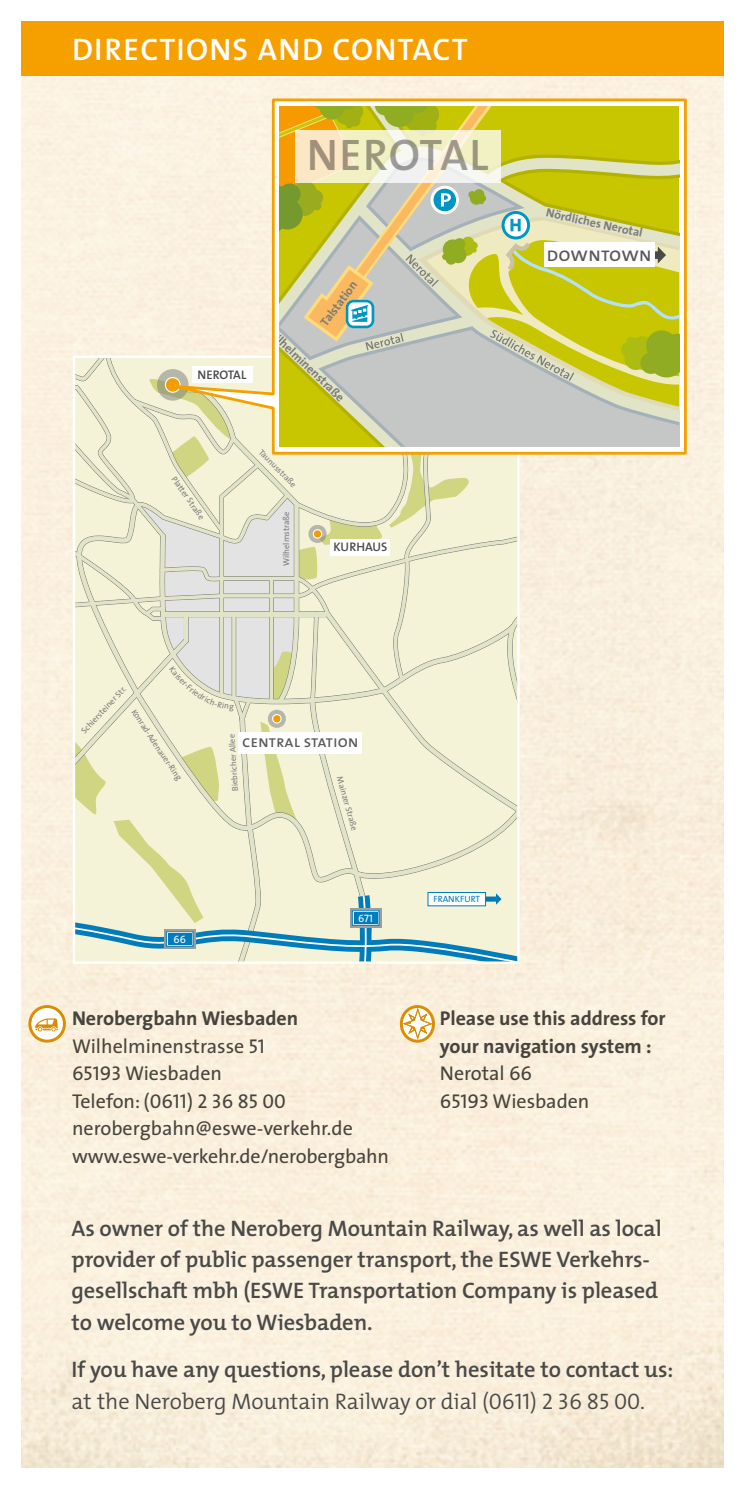
<style>
.page{position:relative;width:745px;height:1489px;background:#fff}
.page>*{position:absolute;margin:0;border:0;box-sizing:border-box;transform-origin:0 0}
.t1{font:44.5px "The Mix Semi Bold Caps";letter-spacing:.025em;color:#a3a1a2}
.t2{font:600 31.25px "The Mix";letter-spacing:.04em;color:#fff}
.t3{font:600 22.5px/31.2px "The Mix";letter-spacing:-.005em;color:#494948}
.t4{font:20px/27.5px "The Sans";color:#494948}
.t5{font:700 20px/27.5px "The Sans";letter-spacing:-.005em;color:#494948}
.t6{font:20px "The Sans Caps";color:#494948}
.t7{font:20px "The Sans Caps";color:#58585b}
.t8{font:16.75px "The Sans Caps";color:#58585b}
.t9{font:16px "The Sans Semi Bold Caps";color:#494948}
.t10{font:12.5px "The Sans Semi Bold Caps";color:#494948}
.t11{font:700 12.25px "The Sans";color:#7b7b7a}
.t12{font:10.75px "The Sans Caps";color:#fff}
.t13{font:9px "The Sans";color:#007cbb}
.t14{font:8.5px "The Sans";color:#7b7b7a}
.s1{font-weight:700}
.s2{font-family:"The Sans Caps"}
.s3{font-family:"The Sans"}
.s4{font-weight:400}
.s5{font-family:"The Sans Caps";font-weight:400}
.s6{font-weight:300}
.s7{font-family:"The Mix Semi Light Caps";font-weight:400}
</style>
<div class="page">
<div style="left:21px;top:21px;width:703px;height:1447px;background:#fbf0de"></div>
<div style="left:21px;top:21px;width:702px;height:55px;background:#f6a000"></div>
<svg style="left:135px;top:97px;width:552px;height:359px"></svg>
<div style="left:399px;top:1004px;width:35px;height:38px;border:3px solid #da8e00;border-radius:50%"></div>
<svg style="left:401px;top:1008px;width:33px;height:33px"></svg>
<svg style="left:30px;top:1006px;width:34px;height:35px"></svg>
<div style="left:28px;top:1004px;width:38px;height:38px;border:3px solid #da8e00;border-radius:50%"></div>
<svg style="left:34px;top:1018px;width:24px;height:13px"></svg>
<svg style="left:74px;top:106px;width:604px;height:856px;background:#e5e3bd"></svg>
<h2 class="t2" style="left:72px;top:23px;width:322px">Directions AND conta</h2>
<h2 class="t2" style="left:432px;top:23px;width:32px">ct</h2>
<h1 class="t1" style="left:306px;top:118px;width:184px">NEROTAL</h1>
<p class="t10" style="left:197px;top:364px;width:50px">NEROTAL</p>
<p class="t11" style="left:315px;top:318px;width:54px;rotate:-53deg">Talstation</p>
<p class="t11" style="left:276px;top:321px;width:103px;rotate:44deg">Wilhelminenstraße</p>
<p class="t14" style="left:179px;top:473px;width:52px;rotate:55deg">Platter Straße</p>
<p class="t14" style="left:265px;top:446px;width:51px;rotate:45deg">Taunusstraße</p>
<p class="t14" style="left:279px;top:566px;width:56px;rotate:-90deg">Wilhelmstraße</p>
<p class="t10" style="left:333px;top:537px;width:55px">KURHAUS</p>
<p class="t14" style="left:78px;top:727px;width:63px;rotate:-47deg">Schiersteiner Str.</p>
<p class="t14" style="left:139px;top:706px;width:36px;rotate:57deg">Konrad-A</p>
<p class="t14" style="left:158px;top:734px;width:39px;rotate:56deg">denauer-R</p>
<p class="t8" style="left:242px;top:727px;width:118px">central station</p>
<p class="t14" style="left:228px;top:791px;width:59px;rotate:-93deg">Biebricher Allee</p>
<p class="t10" style="left:263px;top:734px;width:95px">HAUPTBAHNHOF</p>
<p class="t14" style="left:346px;top:774px;width:57px;rotate:74deg">Mainzer Straße</p>
<p class="t12" style="left:173px;top:930px;width:14px">66</p>
<p class="t12" style="left:358px;top:909px;width:16px">671</p>
<p class="t13" style="left:433px;top:891px;width:48px">FRANKFURT</p>
<p class="t11" style="left:548px;top:202px;width:100px;rotate:12deg">Nördliches Nerotal</p>
<p class="t9" style="left:551px;top:241px;width:92px">INNENSTADT</p>
<p class="t7" style="left:546px;top:237px;width:107px">downtown</p>
<p class="t4" style="left:72px;top:1004px;width:228px"><span class="s1">Nerobergbahn Wiesbaden<br></span>Wilhelminenstrasse <span class="s2">51<br>65193</span> Wiesbaden</p>
<p class="t6" style="left:72px;top:1084px;width:215px"><span class="s3">Telefon: (</span>0611) 2 36 85 00</p>
<p class="t4" style="left:72px;top:1114px;width:318px">nerobergbahn@eswe-verkehr.de www.eswe-verkehr.de/nerobergbahn</p>
<p class="t5" style="left:439px;top:1004px;width:227px">Please use this address for your navigation system :<br><span class="s4">Nerotal</span> <span class="s5">66<br>65193</span> <span class="s4">Wiesbaden</span></p>
<p class="t3" style="left:72px;top:1211px;width:591px">As owner of the Neroberg Mountain Railway, as well as local provider of public passenger transport, the ESWE Verkehrs&shy;gesellschaft mbh (ESWE Transportation Company is pleased to welcome you to Wiesbaden.</p>
<p class="t3" style="left:72px;top:1352px;width:603px;line-height:32px">If you have any questions, please don’t hesitate to contact us: <span class="s6">at the Neroberg Mountain Railway or dial</span> <span class="s7">(0611) 2 36 85 00</span><span class="s6">.</span></p>
</div>
